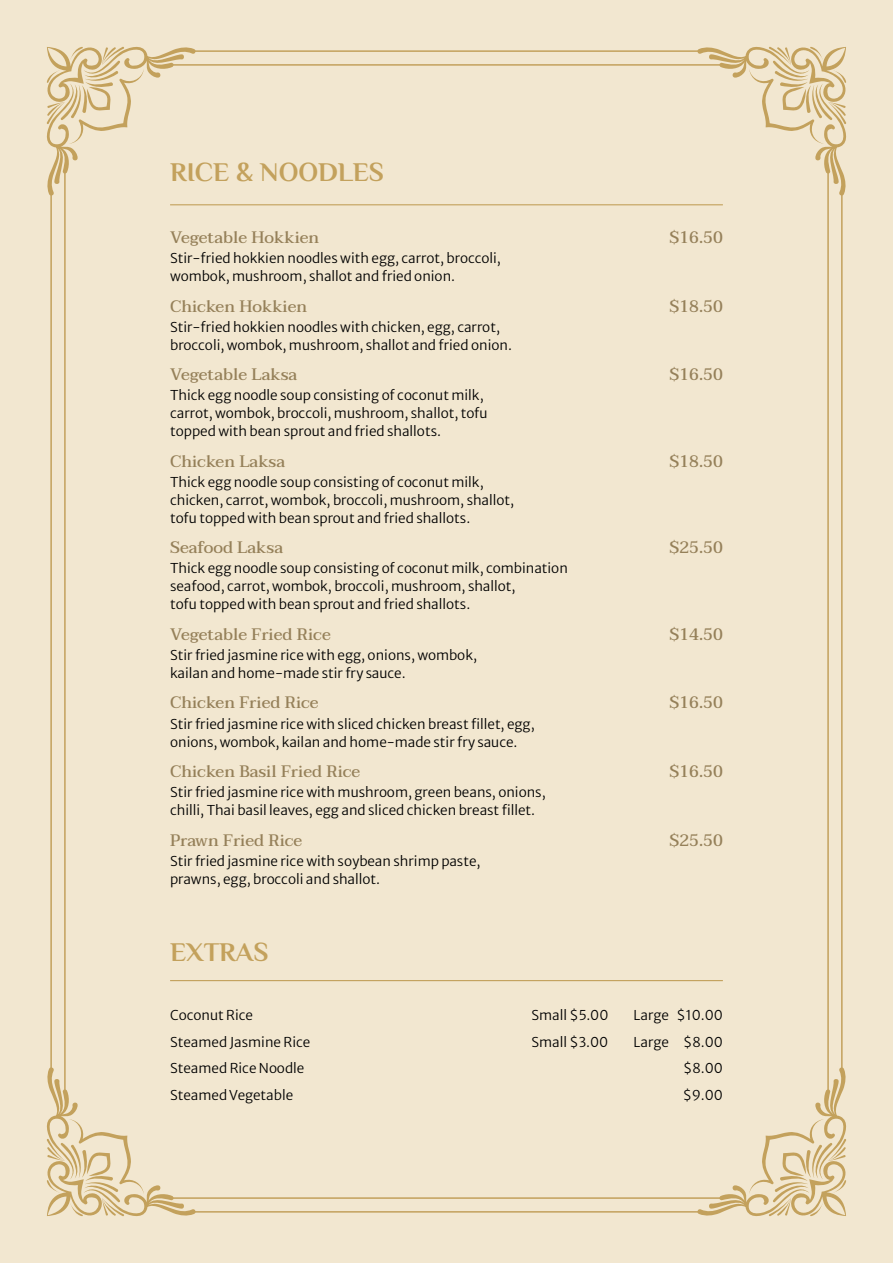
<style>
.page{position:relative;width:893px;height:1263px;background:#f2e7d0}
.page>*{position:absolute;margin:0;border:0;box-sizing:border-box;transform-origin:0 0}
.category{font:700 27px "El Messiri";color:#c3a15c}
.dish_name{font:500 16.5px "Taviraj";color:#958059}
.description{font:13.5px/18px "Merriweather Sans";color:#000}
.extras_-_S_L{font:13.5px "Merriweather Sans";color:#000}
.extras{font:13.5px "Merriweather Sans";color:#000}
</style>
<div class="page">
<svg style="left:697px;top:1067px;width:149px;height:149px"></svg>
<svg style="left:47px;top:1067px;width:149px;height:149px"></svg>
<svg style="left:697px;top:47px;width:149px;height:149px"></svg>
<svg style="left:47px;top:47px;width:149px;height:149px"></svg>
<hr style="left:841px;top:190px;width:2px;height:883px;background:#c3a15c">
<hr style="left:192px;top:1211px;width:509px;height:1px;background:#c3a15c">
<hr style="left:192px;top:50px;width:509px;height:2px;background:#c3a15c">
<hr style="left:50px;top:190px;width:2px;height:883px;background:#c3a15c">
<hr style="left:827px;top:172px;width:2px;height:919px;background:#c3a15c">
<hr style="left:171px;top:1197px;width:551px;height:2px;background:#c3a15c">
<hr style="left:171px;top:64px;width:551px;height:2px;background:#c3a15c">
<hr style="left:64px;top:172px;width:2px;height:919px;background:#c3a15c">
<hr style="left:170px;top:204px;width:553px;height:1px;background:#c3a15c">
<hr style="left:170px;top:980px;width:553px;height:1px;background:#c3a15c">
<p class="category" style="left:170px;top:155px;width:215px">RICE &amp; NOODLES</p>
<p class="dish_name" style="left:170px;top:224px;width:151px">Vegetable Hokkien</p>
<p class="dish_name" style="left:669px;top:224px;width:55px">$16.50</p>
<p class="description" style="left:170px;top:248px;width:332px">Stir-fried hokkien noodles with egg, carrot, broccoli, wombok, mushroom, shallot and fried onion.</p>
<p class="dish_name" style="left:170px;top:293px;width:139px">Chicken Hokkien</p>
<p class="dish_name" style="left:669px;top:293px;width:55px">$18.50</p>
<p class="description" style="left:170px;top:316px;width:343px">Stir-fried hokkien noodles with chicken, egg, carrot, broccoli, wombok, mushroom, shallot and fried onion.</p>
<p class="dish_name" style="left:170px;top:361px;width:129px">Vegetable Laksa</p>
<p class="dish_name" style="left:669px;top:361px;width:55px">$16.50</p>
<p class="description" style="left:170px;top:385px;width:319px">Thick egg noodle soup consisting of coconut milk, carrot, wombok, broccoli, mushroom, shallot, tofu topped with bean sprout and fried shallots.</p>
<p class="dish_name" style="left:170px;top:448px;width:117px">Chicken Laksa</p>
<p class="dish_name" style="left:669px;top:448px;width:55px">$18.50</p>
<p class="description" style="left:170px;top:471px;width:346px">Thick egg noodle soup consisting of coconut milk, chicken, carrot, wombok, broccoli, mushroom, shallot, tofu topped with bean sprout and fried shallots.</p>
<p class="dish_name" style="left:170px;top:534px;width:114px">Seafood Laksa</p>
<p class="dish_name" style="left:669px;top:534px;width:55px">$25.50</p>
<p class="description" style="left:170px;top:558px;width:399px">Thick egg noodle soup consisting of coconut milk, combination seafood, carrot, wombok, broccoli, mushroom, shallot,<br>tofu topped with bean sprout and fried shallots.</p>
<p class="dish_name" style="left:170px;top:621px;width:162px">Vegetable Fried Rice</p>
<p class="dish_name" style="left:669px;top:621px;width:55px">$14.50</p>
<p class="description" style="left:170px;top:644px;width:308px">Stir fried jasmine rice with egg, onions, wombok, kailan and home-made stir fry sauce.</p>
<p class="dish_name" style="left:170px;top:690px;width:150px">Chicken Fried Rice</p>
<p class="dish_name" style="left:669px;top:690px;width:55px">$16.50</p>
<p class="description" style="left:170px;top:713px;width:366px">Stir fried jasmine rice with sliced chicken breast fillet, egg, onions, wombok, kailan and home-made stir fry sauce.</p>
<p class="dish_name" style="left:170px;top:758px;width:192px">Chicken Basil Fried Rice</p>
<p class="dish_name" style="left:669px;top:758px;width:55px">$16.50</p>
<p class="description" style="left:170px;top:782px;width:377px">Stir fried jasmine rice with mushroom, green beans, onions, chilli, Thai basil leaves, egg and sliced chicken breast fillet.</p>
<p class="dish_name" style="left:170px;top:827px;width:134px">Prawn Fried Rice</p>
<p class="dish_name" style="left:669px;top:827px;width:55px">$25.50</p>
<p class="description" style="left:170px;top:850px;width:312px">Stir fried jasmine rice with soybean shrimp paste, prawns, egg, broccoli and shallot.</p>
<p class="category" style="left:170px;top:936px;width:100px">EXTRAS</p>
<p class="extras_-_S_L" style="left:170px;top:1003px;width:85px">Coconut Rice</p>
<p class="extras_-_S_L" style="left:532px;top:1003px;width:78px">Small $5.00</p>
<p class="extras_-_S_L" style="left:634px;top:1003px;width:91px">Large $10.00</p>
<p class="extras_-_S_L" style="left:170px;top:1030px;width:142px">Steamed Jasmine Rice</p>
<p class="extras_-_S_L" style="left:532px;top:1030px;width:78px">Small $3.00</p>
<p class="extras_-_S_L" style="left:634px;top:1030px;width:91px">Large $8.00</p>
<p class="extras" style="left:170px;top:1057px;width:136px">Steamed Rice Noodle</p>
<p class="extras" style="left:683px;top:1057px;width:41px">$8.00</p>
<p class="extras" style="left:170px;top:1083px;width:125px">Steamed Vegetable</p>
<p class="extras" style="left:683px;top:1083px;width:42px">$9.00</p>
</div>
